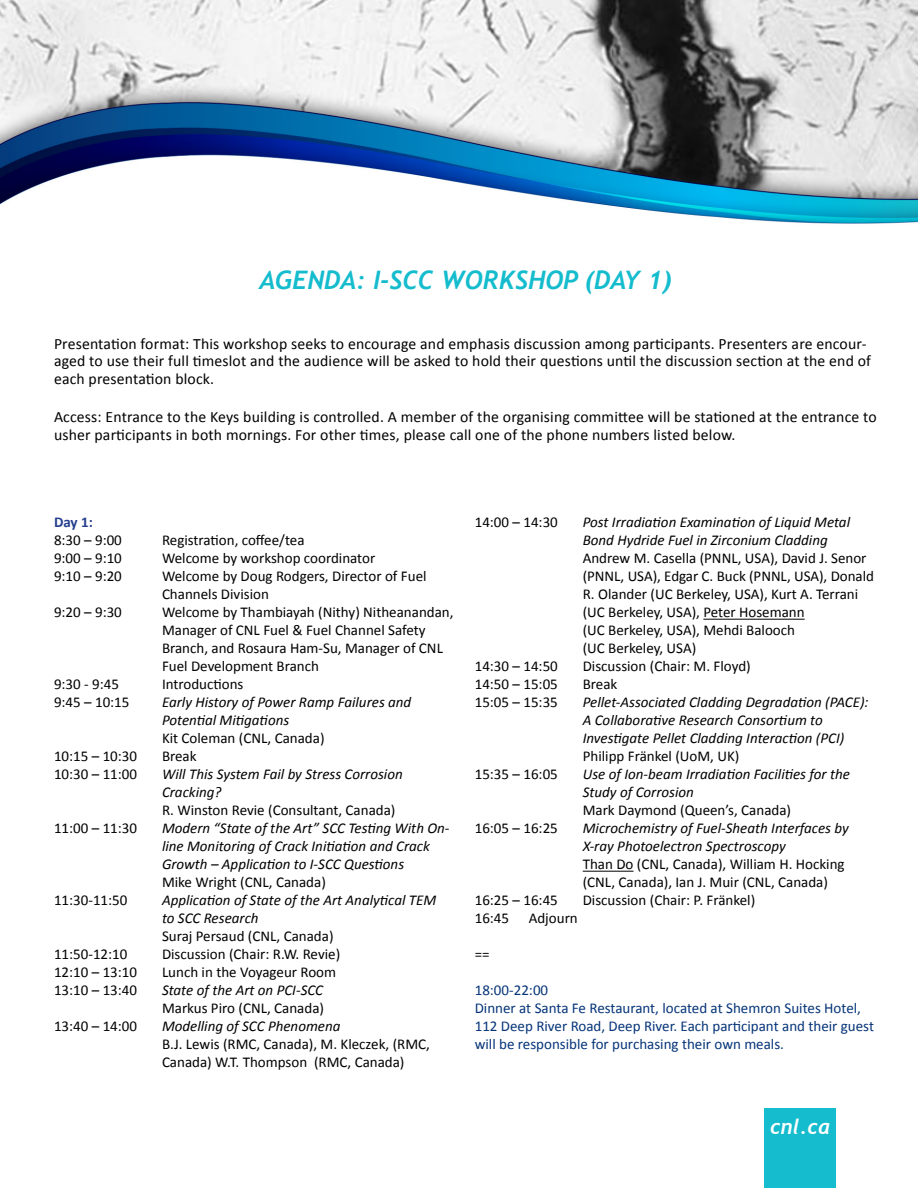
<style>
.page{position:relative;width:918px;height:1188px;background:#fff}
.page>*{position:absolute;margin:0;border:0;box-sizing:border-box;transform-origin:0 0}
.t1{font:italic 700 25.5px "Trebuchet";color:#14bcce}
.web_address{font:italic 700 21px "Trebuchet";color:#fff}
.web_blurb{font:15.75px/17.7px "Calibri";letter-spacing:.01em;color:#000}
.t2{font:15px/18px "Calibri";color:#000}
.t3{font:italic 15px/18px "Calibri";color:#000}
.t4{font:15px/18px "Calibri";color:#053479}
.t5{font:700 15px "Calibri";color:#253f8e}
</style>
<div class="page">
<div style="left:765px;top:1108px;width:71px;height:80px;background:#14bcce"></div>
<hr style="left:703px;top:619px;width:102px;height:1px;background:#000">
<hr style="left:583px;top:871px;width:51px;height:1px;background:#000">
<img style="left:0;top:0;width:918px;height:224px">
<p class="t1" style="left:259px;top:264px;width:414px">AGENDA: I-SCC WORKSHOP (DAY 1)</p>
<p class="web_blurb" style="left:54px;top:335px;width:819px">Presentation format: This workshop seeks to encourage and emphasis discussion among participants. Presenters are encour‑ aged to use their full timeslot and the audience will be asked to hold their questions until the discussion section at the end of each presentation block.</p>
<p class="web_blurb" style="left:54px;top:408px;width:824px">Access: Entrance to the Keys building is controlled. A member of the organising committee will be stationed at the entrance to usher participants in both mornings. For other times, please call one of the phone numbers listed below.</p>
<p class="t5" style="left:54px;top:513px;width:40px">Day 1:</p>
<p class="t2" style="left:54px;top:532px;width:69px">8:30 – 9:00</p>
<p class="t2" style="left:162px;top:532px;width:144px">Registration, coffee/tea</p>
<p class="t2" style="left:54px;top:550px;width:69px">9:00 – 9:10</p>
<p class="t2" style="left:162px;top:550px;width:215px">Welcome by workshop coordinator</p>
<p class="t2" style="left:54px;top:568px;width:69px">9:10 – 9:20</p>
<p class="t2" style="left:162px;top:568px;width:266px">Welcome by Doug Rodgers, Director of Fuel</p>
<p class="t2" style="left:162px;top:586px;width:108px">Channels Division</p>
<p class="t2" style="left:54px;top:604px;width:69px">9:20 – 9:30</p>
<p class="t2" style="left:162px;top:604px;width:293px">Welcome by Thambiayah (Nithy) Nitheanandan,</p>
<p class="t2" style="left:162px;top:622px;width:282px">Manager of CNL Fuel &amp; Fuel Channel Safety<br>Branch, and Rosaura Ham‑Su, Manager of CNL</p>
<p class="t2" style="left:162px;top:658px;width:158px">Fuel Development Branch</p>
<p class="t2" style="left:54px;top:676px;width:67px">9:30 - 9:45</p>
<p class="t2" style="left:162px;top:676px;width:83px">Introductions</p>
<p class="t2" style="left:54px;top:694px;width:77px">9:45 – 10:15</p>
<p class="t3" style="left:162px;top:693px;width:251px">Early History of Power Ramp Failures and</p>
<p class="t3" style="left:162px;top:711px;width:129px">Potential Mitigations</p>
<p class="t2" style="left:162px;top:730px;width:164px">Kit Coleman (CNL, Canada)</p>
<p class="t2" style="left:54px;top:748px;width:85px">10:15 – 10:30</p>
<p class="t2" style="left:162px;top:748px;width:36px">Break</p>
<p class="t2" style="left:54px;top:766px;width:85px">10:30 – 11:00</p>
<p class="t3" style="left:162px;top:765px;width:242px">Will This System Fail by Stress Corrosion</p>
<p class="t3" style="left:162px;top:783px;width:61px">Cracking?</p>
<p class="t2" style="left:162px;top:802px;width:235px">R. Winston Revie (Consultant, Canada)</p>
<p class="t2" style="left:54px;top:820px;width:85px">11:00 – 11:30</p>
<p class="t3" style="left:162px;top:819px;width:289px">Modern “State of the Art” SCC Testing With On-</p>
<p class="t3" style="left:162px;top:837px;width:269px">line Monitoring of Crack Initiation and Crack</p>
<p class="t3" style="left:162px;top:855px;width:244px">Growth – Application to I-SCC Questions</p>
<p class="t2" style="left:162px;top:874px;width:165px">Mike Wright (CNL, Canada)</p>
<p class="t2" style="left:54px;top:892px;width:75px">11:30-11:50</p>
<p class="t3" style="left:162px;top:891px;width:276px">Application of State of the Art Analytical TEM</p>
<p class="t3" style="left:162px;top:909px;width:98px">to SCC Research</p>
<p class="t2" style="left:162px;top:928px;width:173px">Suraj Persaud (CNL, Canada)</p>
<p class="t2" style="left:54px;top:946px;width:75px">11:50-12:10</p>
<p class="t2" style="left:162px;top:946px;width:180px">Discussion (Chair: R.W. Revie)</p>
<p class="t2" style="left:54px;top:964px;width:85px">12:10 – 13:10</p>
<p class="t2" style="left:162px;top:964px;width:176px">Lunch in the Voyageur Room</p>
<p class="t2" style="left:54px;top:982px;width:85px">13:10 – 13:40</p>
<p class="t3" style="left:162px;top:981px;width:163px">State of the Art on PCI-SCC</p>
<p class="t2" style="left:162px;top:1000px;width:164px">Markus Piro (CNL, Canada)</p>
<p class="t2" style="left:54px;top:1018px;width:85px">13:40 – 14:00</p>
<p class="t3" style="left:162px;top:1017px;width:180px">Modelling of SCC Phenomena</p>
<p class="t2" style="left:162px;top:1036px;width:269px">B.J. Lewis (RMC, Canada), M. Kleczek, (RMC,<br>Canada) W.T. Thompson (RMC, Canada)</p>
<p class="t2" style="left:475px;top:514px;width:85px">14:00 – 14:30</p>
<p class="t3" style="left:583px;top:513px;width:269px">Post Irradiation Examination of Liquid Metal<br>Bond Hydride Fuel in Zirconium Cladding</p>
<p class="t2" style="left:583px;top:550px;width:293px">Andrew M. Casella (PNNL, USA), David J. Senor (PNNL, USA), Edgar C. Buck (PNNL, USA), Donald R. Olander (UC Berkeley, USA), Kurt A. Terrani (UC Berkeley, USA), Peter Hosemann</p>
<p class="t2" style="left:583px;top:622px;width:214px">(UC Berkeley, USA), Mehdi Balooch</p>
<p class="t2" style="left:583px;top:640px;width:115px">(UC Berkeley, USA)</p>
<p class="t2" style="left:475px;top:658px;width:85px">14:30 – 14:50</p>
<p class="t2" style="left:583px;top:658px;width:170px">Discussion (Chair: M. Floyd)</p>
<p class="t2" style="left:475px;top:676px;width:85px">14:50 – 15:05</p>
<p class="t2" style="left:583px;top:676px;width:36px">Break</p>
<p class="t2" style="left:475px;top:694px;width:85px">15:05 – 15:35</p>
<p class="t3" style="left:583px;top:693px;width:287px">Pellet-Associated Cladding Degradation (PACE):<br>A Collaborative Research Consortium to</p>
<p class="t3" style="left:583px;top:729px;width:263px">Investigate Pellet Cladding Interaction (PCI)</p>
<p class="t2" style="left:583px;top:748px;width:158px">Philipp Fränkel (UoM, UK)</p>
<p class="t2" style="left:475px;top:766px;width:85px">15:35 – 16:05</p>
<p class="t3" style="left:583px;top:765px;width:269px">Use of Ion-beam Irradiation Facilities for the<br>Study of Corrosion</p>
<p class="t2" style="left:583px;top:802px;width:210px">Mark Daymond (Queen’s, Canada)</p>
<p class="t2" style="left:475px;top:820px;width:85px">16:05 – 16:25</p>
<p class="t3" style="left:583px;top:819px;width:268px">Microchemistry of Fuel-Sheath Interfaces by<br>X-ray Photoelectron Spectroscopy</p>
<p class="t2" style="left:583px;top:856px;width:263px">Than Do (CNL, Canada), William H. Hocking (CNL, Canada), Ian J. Muir (CNL, Canada)</p>
<p class="t2" style="left:475px;top:892px;width:85px">16:25 – 16:45</p>
<p class="t2" style="left:583px;top:892px;width:174px">Discussion (Chair: P. Fränkel)</p>
<p class="t2" style="left:475px;top:910px;width:36px">16:45</p>
<p class="t2" style="left:529px;top:910px;width:51px">Adjourn</p>
<p class="t2" style="left:475px;top:946px;width:16px">==</p>
<p class="t4" style="left:475px;top:982px;width:75px">18:00-22:00</p>
<p class="t4" style="left:475px;top:1000px;width:401px">Dinner at Santa Fe Restaurant, located at Shemron Suites Hotel,<br>112 Deep River Road, Deep River. Each participant and their guest will be responsible for purchasing their own meals.</p>
<p class="web_address" style="left:770px;top:1114px;width:62px">cnl.ca</p>
</div>
